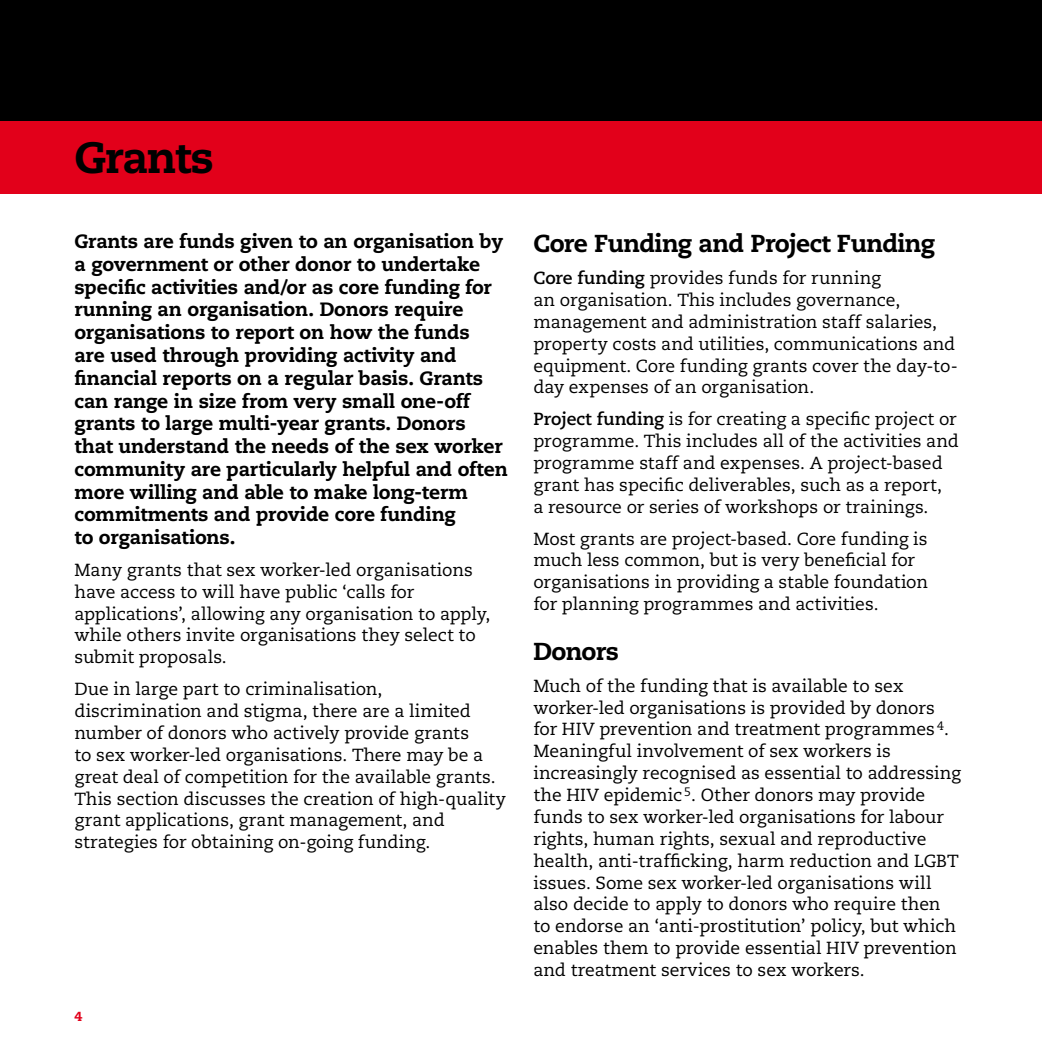
<style>
.page{position:relative;width:1042px;height:1042px;background:#fff}
.page>*{position:absolute;margin:0;border:0;box-sizing:border-box;transform-origin:0 0}
.t1{font:800 43.75px "Caecilia LT";letter-spacing:-.025em;color:#000}
.t2{font:800 24.5px "Caecilia LT";letter-spacing:-.03em;color:#000}
.t3{font:800 19.25px/22.8px "Caecilia LT";letter-spacing:-.01em;color:#000}
.t4{font:17.5px/21.9px "Caecilia LT";color:#000}
.t5{font:800 13.12px "Caecilia LT";color:#e2001a}
.s1{font-weight:700}
</style>
<div class="page">
<div style="left:0;top:121px;width:1042px;height:72px;background:#e2001a"></div>
<div style="left:0;top:0;width:1042px;height:121px;background:#000"></div>
<h1 class="t1" style="left:74px;top:131px;width:141px">Grants</h1>
<p class="t3" style="left:74px;top:230px;width:435px">Grants are funds given to an organisation by a government or other donor to undertake specific activities and/or as core funding for running an organisation. Donors require organisations to report on how the funds<br>are used through providing activity and financial reports on a regular basis. Grants can range in size from very small one-off grants to large multi-year grants. Donors that understand the needs of the sex worker community are particularly helpful and often more willing and able to make long-term commitments and provide core funding<br>to organisations.</p>
<p class="t4" style="left:74px;top:559px;width:417px">Many grants that sex worker-led organisations have access to will have public ‘calls for applications’, allowing any organisation to apply, while others invite organisations they select to submit proposals.</p>
<p class="t4" style="left:74px;top:678px;width:433px">Due in large part to criminalisation, discrimination and stigma, there are a limited number of donors who actively provide grants<br>to sex worker-led organisations. There may be a great deal of competition for the available grants.<br>This section discusses the creation of high-quality grant applications, grant management, and strategies for obtaining on-going funding.</p>
<p class="t5" style="left:74px;top:1008px;width:9px">4</p>
<h2 class="t2" style="left:533px;top:228px;width:403px">Core Funding and Project Funding</h2>
<p class="t4" style="left:533px;top:267px;width:426px"><span class="s1">Core funding</span> provides funds for running<br>an organisation. This includes governance, management and administration staff salaries, property costs and utilities, communications and equipment. Core funding grants cover the day-to&shy;day expenses of an organisation.</p>
<p class="t4" style="left:533px;top:408px;width:427px"><span class="s1">Project funding</span> is for creating a specific project or programme. This includes all of the activities and programme staff and expenses. A project-based grant has specific deliverables, such as a report,<br>a resource or series of workshops or trainings.</p>
<p class="t4" style="left:533px;top:528px;width:396px">Most grants are project-based. Core funding is much less common, but is very beneficial for organisations in providing a stable foundation for planning programmes and activities.</p>
<h2 class="t2" style="left:533px;top:636px;width:87px">Donors</h2>
<p class="t4" style="left:533px;top:675px;width:429px">Much of the funding that is available to sex worker-led organisations is provided by donors for HIV prevention and treatment programmes <sup>4</sup>.<br>Meaningful involvement of sex workers is increasingly recognised as essential to addressing the HIV epidemic <sup>5</sup>. Other donors may provide funds to sex worker-led organisations for labour rights, human rights, sexual and reproductive health, anti-trafficking, harm reduction and LGBT issues. Some sex worker-led organisations will also decide to apply to donors who require then to endorse an ‘anti-prostitution’ policy, but which enables them to provide essential HIV prevention and treatment services to sex workers.</p>
</div>
